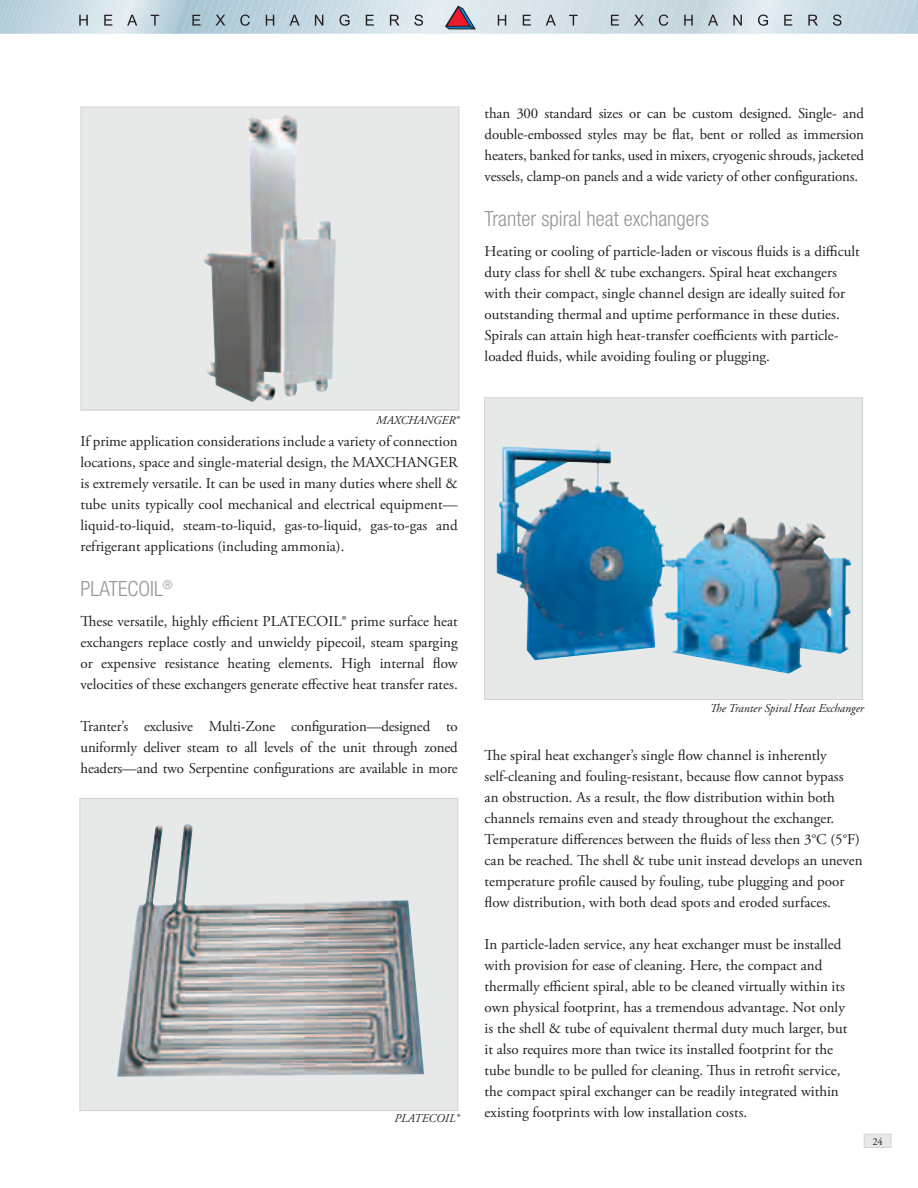
<style>
.page{position:relative;width:918px;height:1188px;background:#fff}
.page>*{position:absolute;margin:0;border:0;box-sizing:border-box;transform-origin:0 0}
.t1{font:300 condensed 21px "Helvetica Neue LT Std";color:#949698}
.t2{font:15px/21px "Adobe Garamond Pro";color:#231f20;text-align:justify}
.t3{font:italic 12px "Adobe Garamond Pro";color:#231f20}
.t4{font:10.5px "Adobe Garamond Pro";color:#231f20}
</style>
<div class="page">
<svg style="left:0;top:0;width:918px;height:34px;background:#c5d4dc"></svg>
<svg style="left:83px;top:109px;width:374px;height:299px;background:#d7d9d9"></svg>
<img style="left:204px;top:116px;width:79px;height:142px">
<div style="left:81px;top:107px;width:378px;height:303px;border:1px solid #d1d3d4"></div>
<div style="left:80px;top:798px;width:378px;height:313px;background:#e7e8e8"></div>
<img style="left:117px;top:824px;width:307px;height:253px">
<div style="left:80px;top:798px;width:378px;height:313px;border:1px solid #d1d3d4"></div>
<div style="left:864px;top:1134px;width:27px;height:13px;background:#e7e8e8"></div>
<div style="left:864px;top:1134px;width:27px;height:14px;border:1px solid #d1d3d4"></div>
<svg style="left:486px;top:399px;width:375px;height:299px;background:#acc7d5"></svg>
<img style="left:496px;top:445px;width:101px;height:212px">
<div style="left:484px;top:397px;width:379px;height:303px;border:1px solid #d1d3d4"></div>
<p class="t3" style="left:376px;top:413px;width:84px">MAXCHANGER®</p>
<p class="t2" style="left:81px;top:432px;width:379px">If prime application considerations include a variety of connection locations, space and single-material design, the MAXCHANGER is extremely versatile. It can be used in many duties where shell &amp; tube units typically cool mechanical and electrical equipment— liquid-to-liquid, steam-to-liquid, gas-to-liquid, gas-to-gas and refrigerant applications (including ammonia).</p>
<h1 class="t1" style="left:81px;top:577px;width:94px">PLATECOI L<sup>®</sup></h1>
<p class="t2" style="left:81px;top:612px;width:379px">These versatile, highly efficient PLATECOIL® prime surface heat exchangers replace costly and unwieldy pipecoil, steam sparging or expensive resistance heating elements. High internal flow velocities of these exchangers generate effective heat transfer rates.</p>
<p class="t2" style="left:81px;top:717px;width:379px">Tranter’s exclusive Multi-Zone configuration—designed to uniformly deliver steam to all levels of the unit through zoned headers—and two Serpentine configurations are available in more</p>
<p class="t3" style="left:394px;top:1111px;width:66px">PLATECOIL®</p>
<p class="t2" style="left:485px;top:103px;width:381px">than 300 standard sizes or can be custom designed. Single- and double-embossed styles may be flat, bent or rolled as immersion heaters, banked for tanks, used in mixers, cryogenic shrouds, jacketed vessels, clamp-on panels and a wide variety of other configurations.</p>
<h1 class="t1" style="left:485px;top:206px;width:226px">Tranter spiral heat exchangers</h1>
<p class="t2" style="left:485px;top:241px;width:377px;text-align:left">Heating or cooling of particle-laden or viscous fluids is a difficult duty class for shell &amp; tube exchangers. Spiral heat exchangers with their compact, single channel design are ideally suited for outstanding thermal and uptime performance in these duties.<br>Spirals can attain high heat-transfer coefficients with particle&shy;loaded fluids, while avoiding fouling or plugging.</p>
<p class="t3" style="left:710px;top:701px;width:156px">The Tranter Spiral Heat Exchanger</p>
<p class="t2" style="left:485px;top:745px;width:380px;text-align:left">The spiral heat exchanger’s single flow channel is inherently self-cleaning and fouling-resistant, because flow cannot bypass<br>an obstruction. As a result, the flow distribution within both channels remains even and steady throughout the exchanger.<br>Temperature differences between the fluids of less then 3°C (5°F) can be reached. The shell &amp; tube unit instead develops an uneven temperature profile caused by fouling, tube plugging and poor flow distribution, with both dead spots and eroded surfaces.</p>
<p class="t2" style="left:485px;top:934px;width:364px;text-align:left">In particle-laden service, any heat exchanger must be installed with provision for ease of cleaning. Here, the compact and thermally efficient spiral, able to be cleaned virtually within its own physical footprint, has a tremendous advantage. Not only is the shell &amp; tube of equivalent thermal duty much larger, but it also requires more than twice its installed footprint for the tube bundle to be pulled for cleaning. Thus in retrofit service, the compact spiral exchanger can be readily integrated within existing footprints with low installation costs.</p>
<p class="t4" style="left:872px;top:1135px;width:12px">24</p>
</div>
